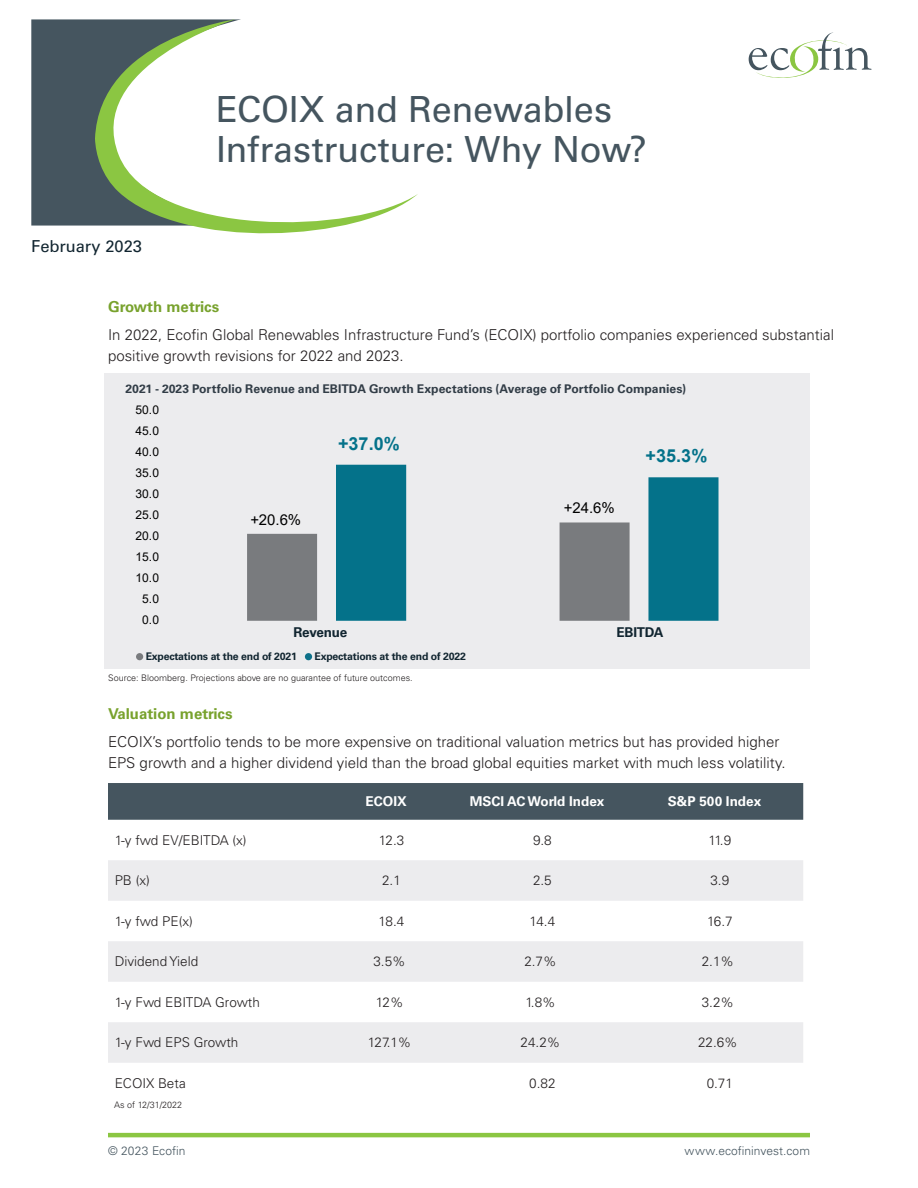
<style>
.page{position:relative;width:918px;height:1188px;background:#fff}
.page>*{position:absolute;margin:0;border:0;box-sizing:border-box;transform-origin:0 0}
.Fund_Tag{font:36px/39.6px "Univers LT Std";letter-spacing:-.005em;color:#45555f}
.t1{font:700 18px "Arial";color:#04728a}
.t2{font:16.5px "Univers LT Std";letter-spacing:-.005em;color:#112530}
.t3{font:300 15px/21px "Univers LT Std";color:#231f20}
.t4{font:700 15px "Univers LT Std";color:#78a22d}
.t5{font:15px "Arial";color:#000}
.t6{font:300 13.5px "Univers LT Std";color:#231f20}
.t7{font:700 13.5px "Univers LT Std";color:#fff}
.t8{font:700 13.5px "Univers LT Std";letter-spacing:-.02em;color:#112530}
.SUB_1{font:700 12px "Univers LT Std";color:#323d47}
.t9{font:12px "Arial";letter-spacing:-.005em;color:#000}
.t10{font:300 12px "Univers LT Std";letter-spacing:.005em;color:#45555f}
.t11{font:700 10.5px "Univers LT Std";letter-spacing:-.02em;color:#112530}
.t12{font:300 9px "Univers LT Std";color:#231f20}
</style>
<div class="page">
<hr style="left:108px;top:1133px;width:702px;height:4px;background:#8bc642">
<svg style="left:749px;top:33px;width:123px;height:45px"></svg>
<div style="left:31px;top:19px;width:53px;height:207px;background:#45555f"></div>
<svg style="left:84px;top:19px;width:334px;height:215px"></svg>
<div style="left:105px;top:373px;width:705px;height:296px;background:#ececee"></div>
<div style="left:136px;top:653px;width:7px;height:7px;background:#797b7e;border-radius:50%"></div>
<div style="left:305px;top:653px;width:7px;height:7px;background:#0e718a;border-radius:50%"></div>
<div style="left:108px;top:783px;width:695px;height:37px;background:#45555f"></div>
<svg style="left:108px;top:860px;width:695px;height:203px;fill:#ececee"></svg>
<div style="left:247px;top:533px;width:71px;height:88px;background:#797b7e"></div>
<svg style="left:336px;top:465px;width:382px;height:156px"></svg>
<p class="t2" style="left:31px;top:236px;width:112px">February 2023</p>
<p class="Fund_Tag" style="left:216px;top:90px;width:432px">ECOIX and Renewables<br>Infrastructure: Why Now?</p>
<p class="t4" style="left:108px;top:298px;width:113px">Growth metrics</p>
<p class="t3" style="left:108px;top:324px;width:728px">In 2022, Ecofin Global Renewables Infrastructure Fund’s (ECOIX) portfolio companies experienced substantial positive growth revisions for 2022 and 2023.</p>
<p class="SUB_1" style="left:126px;top:381px;width:562px">2021 - 2023 Portfolio Revenue and EBITDA Growth Expectations (Average of Portfolio Companies)</p>
<p class="t9" style="left:136px;top:401px;width:25px">50.0</p>
<p class="t9" style="left:136px;top:422px;width:25px">45.0</p>
<p class="t9" style="left:136px;top:443px;width:25px">40.0</p>
<p class="t9" style="left:136px;top:464px;width:25px">35.0</p>
<p class="t9" style="left:136px;top:486px;width:25px">30.0</p>
<p class="t9" style="left:136px;top:507px;width:25px">25.0</p>
<p class="t9" style="left:136px;top:528px;width:25px">20.0</p>
<p class="t9" style="left:136px;top:549px;width:25px">15.0</p>
<p class="t9" style="left:136px;top:570px;width:25px">10.0</p>
<p class="t9" style="left:142px;top:591px;width:18px">5.0</p>
<p class="t9" style="left:142px;top:612px;width:18px">0.0</p>
<p class="t5" style="left:250px;top:509px;width:52px">+20.6%</p>
<p class="t1" style="left:338px;top:431px;width:63px">+37.0%</p>
<p class="t5" style="left:564px;top:497px;width:52px">+24.6%</p>
<p class="t1" style="left:646px;top:443px;width:63px">+35.3%</p>
<p class="t8" style="left:294px;top:625px;width:55px">Revenue</p>
<p class="t8" style="left:617px;top:625px;width:48px">EBITDA</p>
<p class="t11" style="left:146px;top:650px;width:153px">Expectations at the end of 2021</p>
<p class="t11" style="left:315px;top:650px;width:153px">Expectations at the end of 2022</p>
<p class="t12" style="left:108px;top:673px;width:306px">Source: Bloomberg. Projections above are no guarantee of future outcomes.</p>
<p class="t4" style="left:108px;top:705px;width:126px">Valuation metrics</p>
<p class="t3" style="left:108px;top:731px;width:679px">ECOIX’s portfolio tends to be more expensive on traditional valuation metrics but has provided higher<br>EPS growth and a higher dividend yield than the broad global equities market with much less volatility.</p>
<p class="t7" style="left:366px;top:794px;width:43px">ECOIX</p>
<p class="t7" style="left:470px;top:794px;width:136px">MSCI AC World Index</p>
<p class="t7" style="left:668px;top:794px;width:95px">S&amp;P 500 Index</p>
<p class="t6" style="left:115px;top:832px;width:133px">1-y fwd EV/EBITDA (x)</p>
<p class="t6" style="left:379px;top:832px;width:27px">12.3</p>
<p class="t6" style="left:533px;top:832px;width:20px">9.8</p>
<p class="t6" style="left:708px;top:832px;width:24px">11.9</p>
<p class="t6" style="left:115px;top:872px;width:37px">PB (x)</p>
<p class="t6" style="left:382px;top:872px;width:20px">2.1</p>
<p class="t6" style="left:533px;top:872px;width:20px">2.5</p>
<p class="t6" style="left:710px;top:872px;width:20px">3.9</p>
<p class="t6" style="left:115px;top:913px;width:80px">1-y fwd PE(x)</p>
<p class="t6" style="left:379px;top:913px;width:27px">18.4</p>
<p class="t6" style="left:530px;top:913px;width:27px">14.4</p>
<p class="t6" style="left:707px;top:913px;width:27px">16.7</p>
<p class="t6" style="left:115px;top:953px;width:85px">Dividend Yield</p>
<p class="t6" style="left:373px;top:953px;width:34px">3.5%</p>
<p class="t6" style="left:524px;top:953px;width:34px">2.7%</p>
<p class="t6" style="left:702px;top:953px;width:34px">2.1%</p>
<p class="t6" style="left:115px;top:994px;width:147px">1-y Fwd EBITDA Growth</p>
<p class="t6" style="left:376px;top:994px;width:29px">12%</p>
<p class="t6" style="left:525px;top:994px;width:32px">1.8%</p>
<p class="t6" style="left:702px;top:994px;width:34px">3.2%</p>
<p class="t6" style="left:115px;top:1034px;width:125px">1-y Fwd EPS Growth</p>
<p class="t6" style="left:368px;top:1034px;width:45px">127.1%</p>
<p class="t6" style="left:521px;top:1034px;width:41px">24.2%</p>
<p class="t6" style="left:698px;top:1034px;width:41px">22.6%</p>
<p class="t6" style="left:115px;top:1075px;width:73px">ECOIX Beta</p>
<p class="t6" style="left:529px;top:1075px;width:28px">0.82</p>
<p class="t6" style="left:707px;top:1075px;width:28px">0.71</p>
<p class="t12" style="left:114px;top:1099px;width:69px">As of 12/31/2022</p>
<p class="t10" style="left:108px;top:1144px;width:79px">© 2023 Ecofin</p>
<p class="t10" style="left:685px;top:1144px;width:127px">www.ecofininvest.com</p>
</div>
